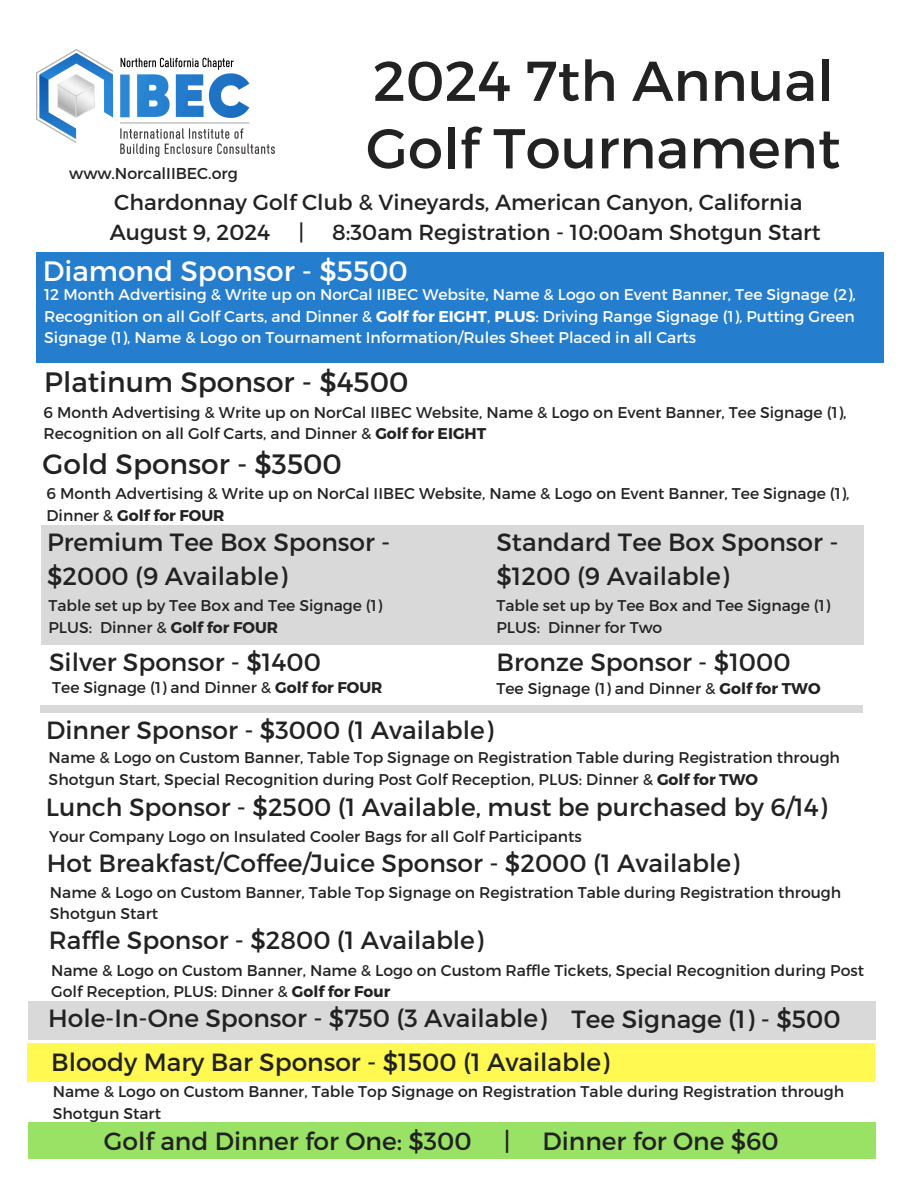
<style>
.page{position:relative;width:918px;height:1188px;background:#fff}
.page>*{position:absolute;margin:0;border:0;box-sizing:border-box;transform-origin:0 0}
.t1{font:55.95px/67.5px "Montserrat";color:#222}
.t2{font:28.05px "Montserrat";color:#222}
.t3{font:28.05px "Montserrat";color:#fff}
.t4{font:24.9px/33.8px "Montserrat";color:#222}
.t5{font:21.75px "Montserrat";color:#222}
.t6{font:15.75px "Montserrat";color:#222}
.t7{font:15.6px/21.3px "Montserrat";color:#222}
.t8{font:15.6px/21.3px "Montserrat";color:#fff;text-align:justify}
.s1{font-weight:700}
</style>
<div class="page">
<div style="left:36px;top:252px;width:847px;height:110px;background:#257dce"></div>
<div style="left:28px;top:1123px;width:848px;height:36px;background:#99e265"></div>
<div style="left:41px;top:526px;width:822px;height:119px;background:#d9d9d9"></div>
<div style="left:28px;top:1002px;width:848px;height:38px;background:#d9d9d9"></div>
<div style="left:27px;top:1044px;width:848px;height:38px;background:#fff952"></div>
<div style="left:40px;top:706px;width:823px;height:6px;background:#d9d9d9"></div>
<img style="left:36px;top:50px;width:239px;height:107px">
<h1 class="t1" style="left:366px;top:44px;width:476px">2024 7th Annual<br>Golf Tournament</h1>
<h4 class="t5" style="left:114px;top:188px;width:690px">Chardonnay Golf Club &amp; Vineyards, American Canyon, California</h4>
<h4 class="t5" style="left:110px;top:218px;width:162px">August 9, 2024</h4>
<h4 class="t5" style="left:298px;top:218px;width:7px">|</h4>
<h4 class="t5" style="left:332px;top:218px;width:490px">8:30am Registration - 10:00am Shotgun Start</h4>
<h3 class="t6" style="left:69px;top:163px;width:170px">www.NorcalIIBEC.org</h3>
<p class="t3" style="left:43px;top:253px;width:367px">Diamond Sponsor - $5500</p>
<p class="t8" style="left:44px;top:283px;width:813px">12 Month Advertising &amp; Write up on NorCal IIBEC Website, Name &amp; Logo on Event Banner, Tee Signage (2), Recognition on all Golf Carts, and Dinner &amp; <span class="s1">Golf for EIGHT</span>, <span class="s1">PLUS</span>: Driving Range Signage (1), Putting Green Signage (1), Name &amp; Logo on Tournament Information/Rules Sheet Placed in all Carts</p>
<h2 class="t2" style="left:44px;top:364px;width:366px">Platinum Sponsor - $4500</h2>
<p class="t7" style="left:44px;top:401px;width:804px">6 Month Advertising &amp; Write up on NorCal IIBEC Website, Name &amp; Logo on Event Banner, Tee Signage (1),<br>Recognition on all Golf Carts, and Dinner &amp; <span class="s1">Golf for EIGHT</span></p>
<h2 class="t2" style="left:43px;top:446px;width:301px">Gold Sponsor - $3500</h2>
<p class="t7" style="left:47px;top:482px;width:804px">6 Month Advertising &amp; Write up on NorCal IIBEC Website, Name &amp; Logo on Event Banner, Tee Signage (1),<br>Dinner &amp; <span class="s1">Golf for FOUR</span></p>
<p class="t4" style="left:47px;top:524px;width:345px">Premium Tee Box Sponsor - $2000 (9 Available)</p>
<h3 class="t4" style="left:497px;top:524px;width:344px">Standard Tee Box Sponsor - $1200 (9 Available)</h3>
<p class="t7" style="left:48px;top:594px;width:335px">Table set up by Tee Box and Tee Signage (1)<br>PLUS: Dinner &amp; <span class="s1">Golf for FOUR</span></p>
<h3 class="t7" style="left:497px;top:594px;width:335px">Table set up by Tee Box and Tee Signage (1)<br>PLUS: Dinner for Two</h3>
<h3 class="t4" style="left:49px;top:644px;width:273px">Silver Sponsor - $1400</h3>
<p class="t4" style="left:497px;top:644px;width:296px">Bronze Sponsor - $1000</p>
<p class="t7" style="left:52px;top:676px;width:332px">Tee Signage (1) and Dinner &amp; <span class="s1">Golf for FOUR</span></p>
<h3 class="t7" style="left:497px;top:677px;width:326px">Tee Signage (1) and Dinner &amp; <span class="s1">Golf for TWO</span></h3>
<p class="t4" style="left:46px;top:712px;width:449px">Dinner Sponsor - $3000 (1 Available)</p>
<h3 class="t7" style="left:49px;top:746px;width:793px">Name &amp; Logo on Custom Banner, Table Top Signage on Registration Table during Registration through<br>Shotgun Start, Special Recognition during Post Golf Reception, PLUS: Dinner &amp; <span class="s1">Golf for TWO</span></h3>
<h2 class="t4" style="left:46px;top:789px;width:783px">Lunch Sponsor - $2500 (1 Available, must be purchased by 6/14)</h2>
<p class="t4" style="left:47px;top:845px;width:694px">Hot Breakfast/Coffee/Juice Sponsor - $2000 (1 Available)</p>
<p class="t7" style="left:49px;top:825px;width:534px">Your Company Logo on Insulated Cooler Bags for all Golf Participants</p>
<h3 class="t7" style="left:50px;top:881px;width:793px">Name &amp; Logo on Custom Banner, Table Top Signage on Registration Table during Registration through<br>Shotgun Start</h3>
<p class="t4" style="left:49px;top:922px;width:436px">Raffle Sponsor - $2800 (1 Available)</p>
<p class="t7" style="left:51px;top:959px;width:814px">Name &amp; Logo on Custom Banner, Name &amp; Logo on Custom Raffle Tickets, Special Recognition during Post<br>Golf Reception, PLUS: Dinner &amp; <span class="s1">Golf for Four</span></p>
<h3 class="t4" style="left:48px;top:1001px;width:500px">Hole-In-One Sponsor - $750 (3 Available)</h3>
<p class="t4" style="left:572px;top:1001px;width:271px">Tee Signage (1) - $500</p>
<p class="t4" style="left:51px;top:1044px;width:560px">Bloody Mary Bar Sponsor - $1500 (1 Available)</p>
<p class="t7" style="left:53px;top:1080px;width:793px">Name &amp; Logo on Custom Banner, Table Top Signage on Registration Table during Registration through<br>Shotgun Start</p>
<h3 class="t4" style="left:104px;top:1123px;width:369px">Golf and Dinner for One: $300</h3>
<h3 class="t4" style="left:504px;top:1123px;width:8px">|</h3>
<h3 class="t4" style="left:543px;top:1123px;width:238px">Dinner for One $60</h3>
</div>
